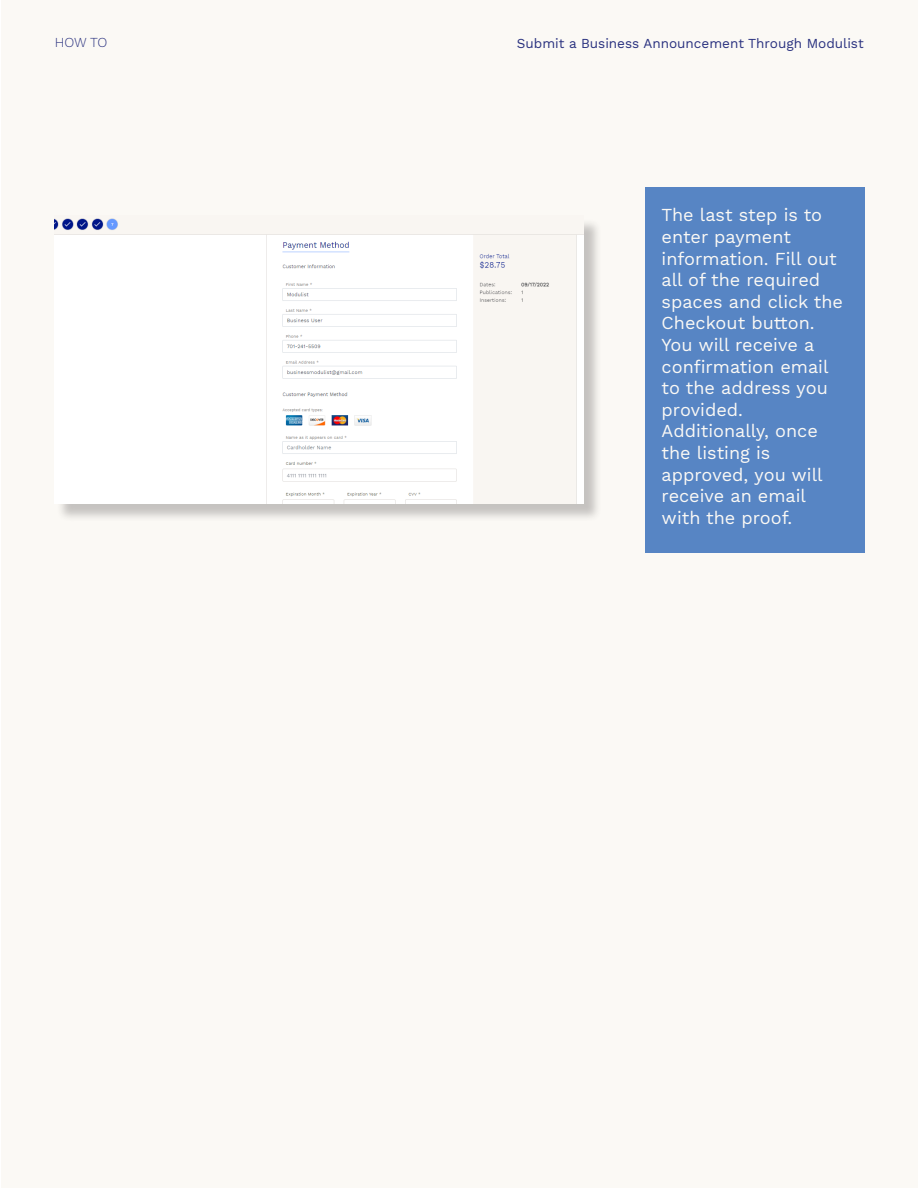
<style>
.page{position:relative;width:918px;height:1188px;background:#fff}
.page>*{position:absolute;margin:0;border:0;box-sizing:border-box;transform-origin:0 0}
.t1{font:18px/21.6px "Work Sans";color:#fbf9f5}
.t2{font:13.5px "Work Sans";color:#29317f}
.t3{font:300 13.5px "Work Sans";color:#29317f}
</style>
<div class="page">
<div style="left:2px;top:0;width:916px;height:1188px;background:#fbf9f5"></div>
<div style="left:645px;top:188px;width:220px;height:365px;background:#5785c4"></div>
<div style="left:56px;top:218px;width:546px;height:304px;background:#231f20;opacity:.25"></div>
<img style="left:54px;top:218px;width:529px;height:285px">
<p class="t3" style="left:55px;top:34px;width:54px">HOW TO</p>
<p class="t2" style="left:517px;top:35px;width:348px">Submit a Business Announcement Through Modulist</p>
<p class="t1" style="left:662px;top:205px;width:162px">The last step is to enter payment</p>
<p class="t1" style="left:662px;top:248px;width:183px">information. Fill out all of the required spaces and click the<br>Checkout button.<br>You will receive a confirmation email to the address you provided.</p>
<p class="t1" style="left:662px;top:421px;width:158px">Additionally, once the listing is</p>
<p class="t1" style="left:662px;top:464px;width:163px">approved, you will receive an email with the proof.</p>
</div>
